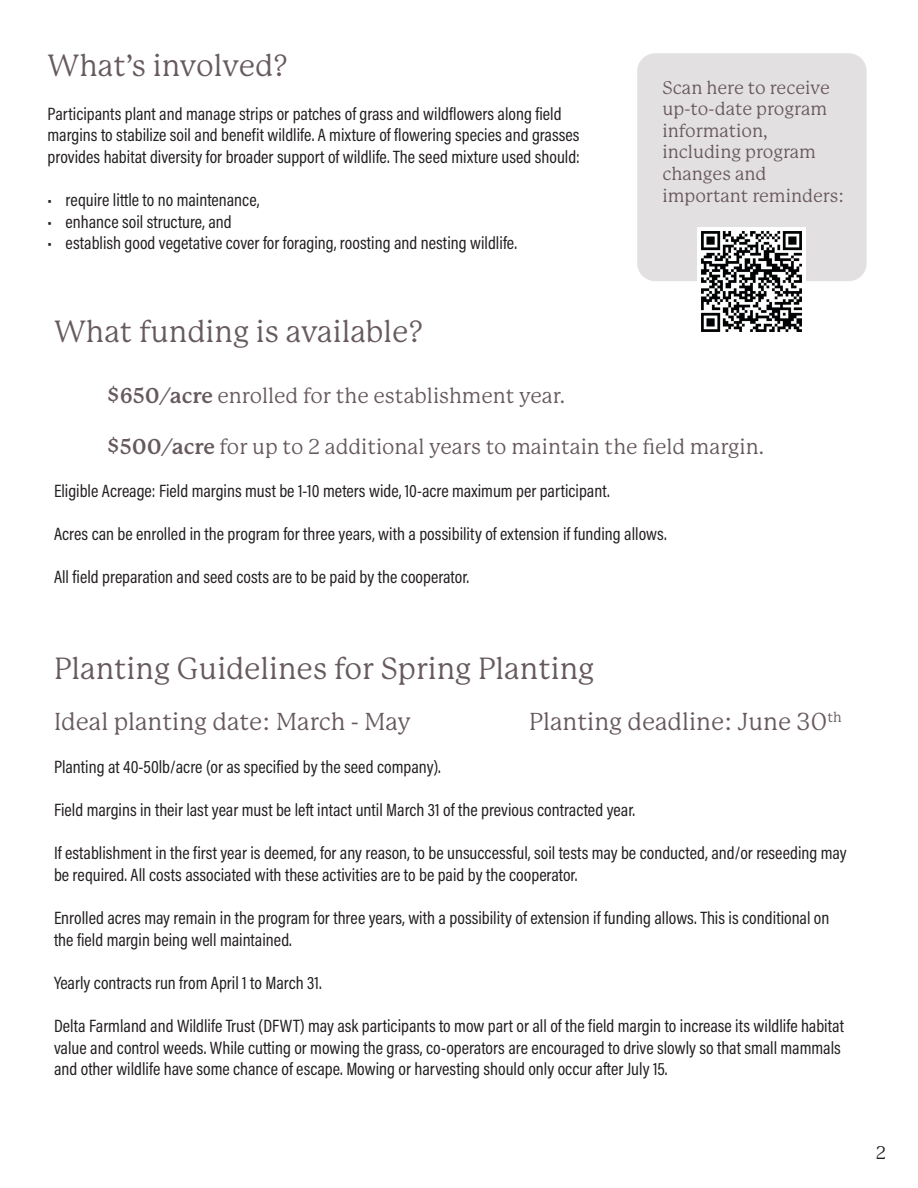
<style>
.page{position:relative;width:918px;height:1188px;background:#fff}
.page>*{position:absolute;margin:0;border:0;box-sizing:border-box;transform-origin:0 0}
.t1{font:30px "P22 Mackinac Pro";color:#675a5f}
.t2{font:24px "P22 Mackinac Pro";color:#675a5f}
.t3{font:21px "P22 Mackinac Pro";color:#675a5f}
.t4{font:18px/21.6px "Acumin Pro Cond";color:#231f20}
.t5{font:18px/21.6px "P22 Mackinac Pro";color:#695a5f}
.t6{font:18px "P22 Mackinac Pro";color:#231f20}
.s1{font-weight:700}
</style>
<div class="page">
<div style="left:637px;top:53px;width:230px;height:228px;background:#e3e0e2;border-radius:18px"></div>
<img style="left:698px;top:227px;width:108px;height:105px">
<h1 class="t1" style="left:48px;top:49px;width:242px">What’s involved?</h1>
<p class="t4" style="left:48px;top:102px;width:534px">Participants plant and manage strips or patches of grass and wildflowers along field margins to stabilize soil and benefit wildlife. A mixture of flowering species and grasses provides habitat diversity for broader support of wildlife. The seed mixture used should:</p>
<p class="t4" style="left:48px;top:189px;width:213px">• require little to no maintenance,</p>
<p class="t4" style="left:48px;top:210px;width:186px">• enhance soil structure, and</p>
<p class="t4" style="left:48px;top:232px;width:471px">• establish good vegetative cover for foraging, roosting and nesting wildlife.</p>
<p class="t5" style="left:662px;top:77px;width:184px">Scan here to receive up-to-date program information, including program changes and important reminders:</p>
<h1 class="t1" style="left:54px;top:315px;width:371px">What funding is available?</h1>
<p class="t3" style="left:108px;top:384px;width:459px"><span class="s1">$650/acre</span> enrolled for the establishment year.</p>
<p class="t3" style="left:108px;top:434px;width:658px"><span class="s1">$500/acre</span> for up to 2 additional years to maintain the field margin.</p>
<p class="t4" style="left:54px;top:480px;width:557px">Eligible Acreage: Field margins must be 1-10 meters wide, 10-acre maximum per participant.</p>
<p class="t4" style="left:54px;top:523px;width:614px">Acres can be enrolled in the program for three years, with a possibility of extension if funding allows.</p>
<p class="t4" style="left:54px;top:566px;width:417px">All field preparation and seed costs are to be paid by the cooperator.</p>
<h1 class="t1" style="left:54px;top:652px;width:542px">Planting Guidelines for Spring Planting</h1>
<h2 class="t2" style="left:54px;top:708px;width:358px">Ideal planting date: March - May</h2>
<h2 class="t2" style="left:529px;top:708px;width:314px">Planting deadline: June 30<sup>th</sup></h2>
<p class="t4" style="left:54px;top:755px;width:388px">Planting at 40-50lb/acre (or as specified by the seed company).</p>
<p class="t4" style="left:54px;top:799px;width:583px">Field margins in their last year must be left intact until March 31 of the previous contracted year.</p>
<p class="t4" style="left:54px;top:842px;width:794px">If establishment in the first year is deemed, for any reason, to be unsuccessful, soil tests may be conducted, and/or reseeding may be required. All costs associated with these activities are to be paid by the cooperator.</p>
<p class="t4" style="left:54px;top:907px;width:777px">Enrolled acres may remain in the program for three years, with a possibility of extension if funding allows. This is conditional on the field margin being well maintained.</p>
<p class="t4" style="left:54px;top:971px;width:269px">Yearly contracts run from April 1 to March 31.</p>
<p class="t4" style="left:54px;top:1015px;width:792px">Delta Farmland and Wildlife Trust (DFWT) may ask participants to mow part or all of the field margin to increase its wildlife habitat value and control weeds. While cutting or mowing the grass, co-operators are encouraged to drive slowly so that small mammals and other wildlife have some chance of escape. Mowing or harvesting should only occur after July 15.</p>
<p class="t6" style="left:876px;top:1143px;width:12px">2</p>
</div>
